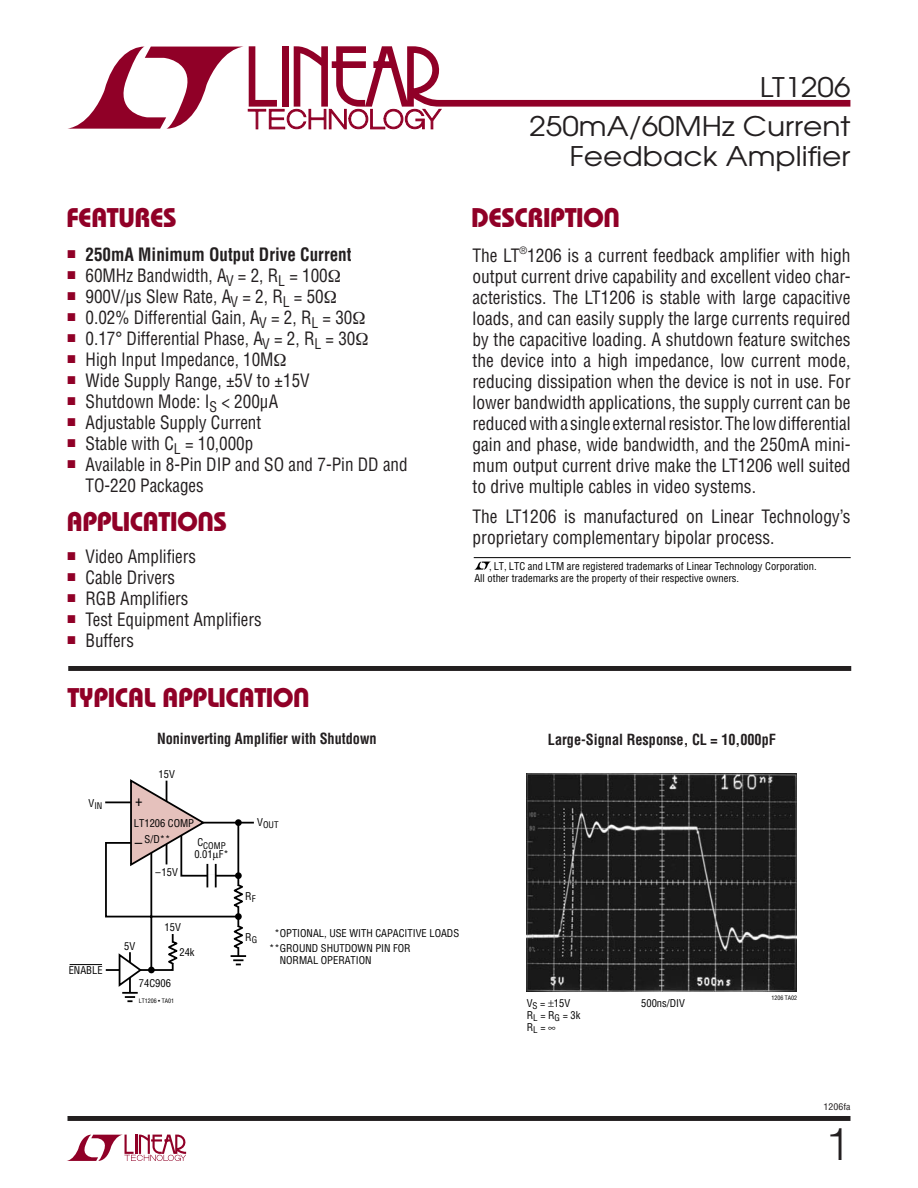
<style>
.page{position:relative;width:918px;height:1188px;background:#fff}
.page>*{position:absolute;margin:0;border:0;box-sizing:border-box;transform-origin:0 0}
.t1{font:300 45px "Helvetica";color:#231f20}
.t2{font:27px "Linear Bauhaus";letter-spacing:-.02em;color:#900027}
.t3{font:27px/30px "Avant Garde";color:#231f20;text-align:right;scale:1.1 1}
.t4{font:condensed 18px/21px "Helvetica LT Std";color:#231f20;text-align:justify}
.t5{font:condensed 18px/21px "Helvetica LT Std";color:#231f20;scale:.95 1}
.t6{font:condensed 18px "Helvetica";color:#231f20;scale:.95 1}
.t7{font:700 condensed 18px "Helvetica LT Std";color:#231f20;scale:.95 1}
.t8{font:700 condensed 15px "Helvetica LT Std";color:#231f20;scale:.95 1}
.t9{font:condensed 15px "Helvetica";color:#000}
.t10{font:condensed 10.5px/12px "Helvetica";color:#000}
.t11{font:condensed 9px "Helvetica";color:#000}
.t12{font:condensed 9px "Helvetica LT Std";color:#231f20;scale:1.1 1}
.t13{font:condensed 6px "Helvetica";color:#000}
</style>
<div class="page">
<svg style="left:67px;top:1135px;width:119px;height:26px"></svg>
<div style="left:68px;top:1116px;width:782px;height:5px;background:#231f20"></div>
<svg style="left:68px;top:46px;width:782px;height:84px"></svg>
<div style="left:68px;top:666px;width:783px;height:5px;background:#231f20"></div>
<svg style="left:474px;top:561px;width:17px;height:9px"></svg>
<hr style="left:474px;top:557px;width:377px;height:1px;background:#000">
<hr style="left:70px;top:964px;width:32px;height:1px;background:#000">
<img style="left:526px;top:774px;width:270px;height:218px">
<svg style="left:105px;top:779px;width:149px;height:223px"></svg>
<h2 class="t2" style="left:67px;top:208px;width:112px">FEATURES</h2>
<p class="t7" style="left:68px;top:248px;width:300px"><sup>■</sup> 250mA Minimum Output Drive Current</p>
<p class="t5" style="left:68px;top:267px;width:276px"><sup>■</sup> 60MHz Bandwidth, A<sub>V</sub> = 2, R<sub>L</sub> = 100</p>
<p class="t5" style="left:68px;top:288px;width:271px"><sup>■</sup> 900V/µs Slew Rate, A<sub>V</sub> = 2, R<sub>L</sub> = 50</p>
<p class="t5" style="left:68px;top:309px;width:301px"><sup>■</sup> 0.02% Differential Gain, A<sub>V</sub> = 2, R<sub>L</sub> = 30</p>
<p class="t5" style="left:68px;top:330px;width:305px"><sup>■</sup> 0.17° Differential Phase, A<sub>V</sub> = 2, R<sub>L</sub> = 30</p>
<p class="t5" style="left:68px;top:351px;width:218px"><sup>■</sup> High Input Impedance, 10M</p>
<p class="t5" style="left:68px;top:372px;width:256px"><sup>■</sup> Wide Supply Range, ±5V to ±15V</p>
<p class="t5" style="left:68px;top:393px;width:223px"><sup>■</sup> Shutdown Mode: I<sub>S</sub> &lt; 200µA</p>
<p class="t5" style="left:68px;top:414px;width:205px"><sup>■</sup> Adjustable Supply Current</p>
<p class="t5" style="left:68px;top:435px;width:197px"><sup>■</sup> Stable with C<sub>L</sub> = 10,000p</p>
<p class="t5" style="left:86px;top:456px;width:341px;text-indent:-18px"><sup>■</sup> Available in 8-Pin DIP and SO and 7-Pin DD and<br>TO-220 Packages</p>
<h2 class="t2" style="left:66px;top:511px;width:162px">APPLICATIONS</h2>
<p class="t5" style="left:68px;top:548px;width:137px"><sup>■</sup> Video Amplifiers</p>
<p class="t6" style="left:68px;top:570px;width:115px"><sup>■</sup> Cable Drivers</p>
<p class="t6" style="left:68px;top:591px;width:129px"><sup>■</sup> RGB Amplifiers</p>
<p class="t6" style="left:68px;top:612px;width:206px"><sup>■</sup> Test Equipment Amplifiers</p>
<p class="t6" style="left:68px;top:633px;width:71px"><sup>■</sup> Buffers</p>
<h2 class="t3" style="left:760px;top:75px;width:84px">LT1206</h2>
<h2 class="t3" style="left:530px;top:114px;width:293px">250mA/60MHz Current<br>Feedback Amplifier</h2>
<h2 class="t2" style="left:471px;top:208px;width:151px">DESCRIPTION</h2>
<p class="t4" style="left:472px;top:247px;width:380px">The LT<sup>®</sup>1206 is a current feedback amplifier with high output current drive capability and excellent video char&shy;acteristics. The LT1206 is stable with large capacitive loads, and can easily supply the large currents required by the capacitive loading. A shutdown feature switches the device into a high impedance, low current mode, reducing dissipation when the device is not in use. For lower bandwidth applications, the supply current can be reduced with a single external resistor. The low differential gain and phase, wide bandwidth, and the 250mA mini&shy;mum output current drive make the LT1206 well suited to drive multiple cables in video systems.</p>
<p class="t4" style="left:473px;top:508px;width:380px">The LT1206 is manufactured on Linear Technology’s proprietary complementary bipolar process.</p>
<p class="t10" style="left:474px;top:561px;width:344px;text-indent:15px">, LT, LTC and LTM are registered trademarks of Linear Technology Corporation.<br>All other trademarks are the property of their respective owners.</p>
<h2 class="t2" style="left:68px;top:688px;width:244px">TYPICAL APPLICATION</h2>
<p class="t8" style="left:157px;top:734px;width:233px">Noninverting Amplifier with Shutdown</p>
<p class="t11" style="left:89px;top:802px;width:15px"><sup>V</sup>IN</p>
<p class="t10" style="left:69px;top:965px;width:35px">ENABLE</p>
<p class="t10" style="left:159px;top:769px;width:18px">15V</p>
<p class="t9" style="left:135px;top:795px;width:9px">+</p>
<p class="t10" style="left:145px;top:816px;width:51px;line-height:15.8px;text-indent:-11px">LT1206 COMP<br>S/D**</p>
<p class="t11" style="left:197px;top:842px;width:30px"><sup>C</sup>COMP</p>
<p class="t10" style="left:194px;top:850px;width:36px">0.01 F*</p>
<p class="t9" style="left:135px;top:837px;width:9px">–</p>
<p class="t10" style="left:156px;top:867px;width:24px">–15V</p>
<p class="t10" style="left:124px;top:941px;width:13px">5V</p>
<p class="t10" style="left:165px;top:922px;width:18px">15V</p>
<p class="t10" style="left:179px;top:947px;width:17px">24k</p>
<p class="t10" style="left:139px;top:978px;width:34px">74C906</p>
<p class="t13" style="left:139px;top:998px;width:37px">LT1206 • TA01</p>
<p class="t11" style="left:257px;top:822px;width:23px"><sup>V</sup>OUT</p>
<p class="t10" style="left:245px;top:891px;width:12px">R<sub>F</sub></p>
<p class="t10" style="left:245px;top:932px;width:13px">R<sub>G</sub></p>
<p class="t10" style="left:269px;top:927px;width:191px;line-height:15px;text-indent:5px">*OPTIONAL, USE WITH CAPACITIVE LOADS **GROUND SHUTDOWN PIN FOR</p>
<p class="t10" style="left:280px;top:955px;width:93px">NORMAL OPERATION</p>
<p class="t8" style="left:548px;top:734px;width:241px">Large-Signal Response, CL = 10,000pF</p>
<p class="t10" style="left:527px;top:998px;width:55px">V<sub>S</sub> = 15V<br>R<sub>L</sub> = R<sub>G</sub> = 3k<br>R<sub>L</sub> = ∞</p>
<p class="t10" style="left:641px;top:998px;width:45px">500ns/DIV</p>
<p class="t13" style="left:771px;top:996px;width:27px">1206 TA02</p>
<p class="t12" style="left:824px;top:1104px;width:26px">1206fa</p>
<h1 class="t1" style="left:825px;top:1128px;width:27px">1</h1>
</div>
